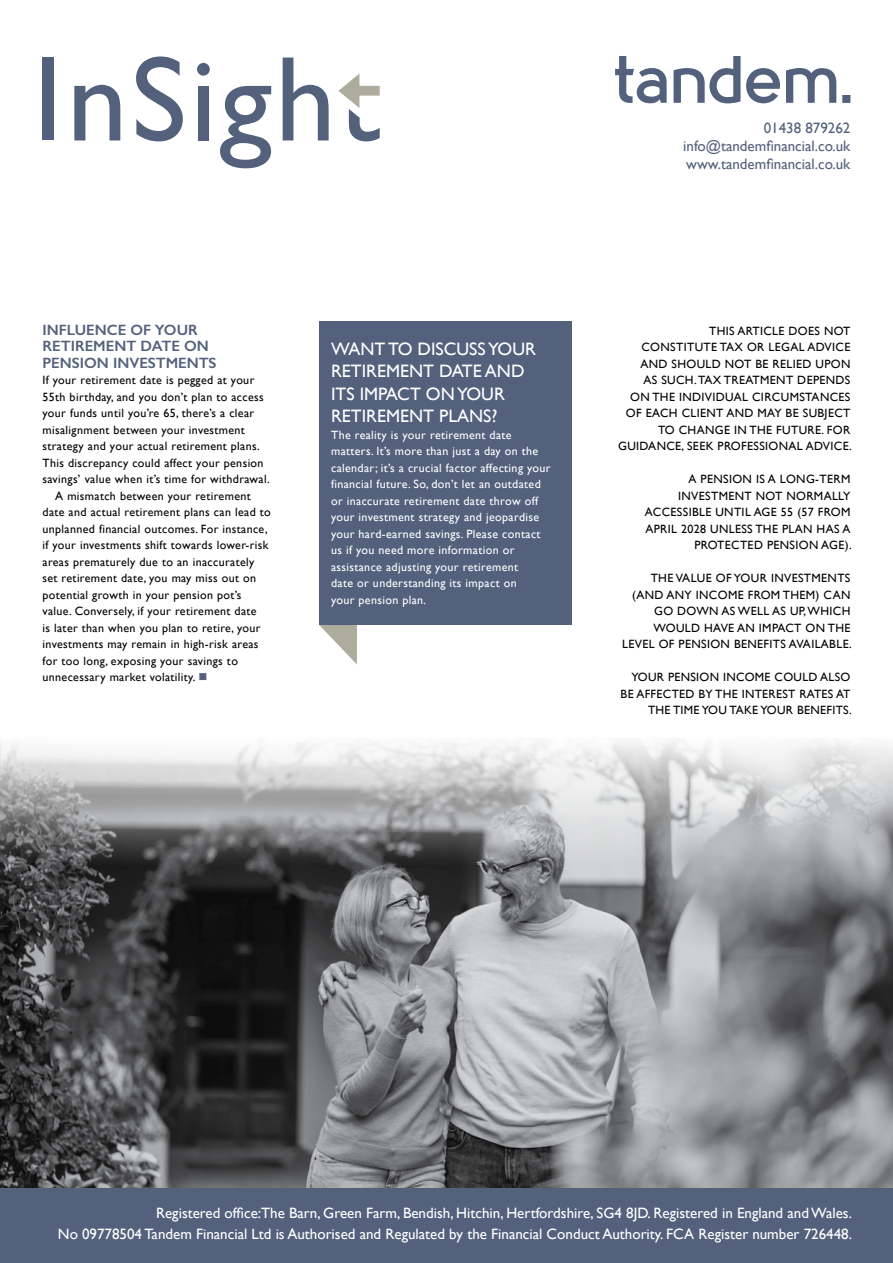
<style>
.page{position:relative;width:893px;height:1263px;background:#fff}
.page>*{position:absolute;margin:0;border:0;box-sizing:border-box;transform-origin:0 0}
.t1{font:18px/22.5px "Gill Sans";color:#fff}
.t2{font:15px/21px "Gill Sans";color:#fff;text-align:right}
.t3{font:15px/18px "Gill Sans";color:#53617d;text-align:justify}
.t4{font:600 15px/16.5px "Gill Sans";color:#53617d}
.t5{font:12px/16.5px "Gill Sans";letter-spacing:.03em;color:#000;text-align:right}
.t6{font:12px/16.5px "Gill Sans";letter-spacing:.03em;color:#fff}
.s1{color:#53617d}
</style>
<div class="page">
<img style="left:0;top:740px;width:893px;height:448px">
<svg style="left:319px;top:625px;width:38px;height:39px"></svg>
<div style="left:319px;top:321px;width:252px;height:304px;background:#53617d"></div>
<div style="left:0;top:1188px;width:893px;height:75px;background:#53617d"></div>
<svg style="left:615px;top:56px;width:235px;height:48px"></svg>
<div style="left:43px;top:58px;width:11px;height:82px;background:#53617d"></div>
<svg style="left:136px;top:56px;width:47px;height:85px"></svg>
<div style="left:198px;top:86px;width:11px;height:54px;background:#53617d"></div>
<svg style="left:74px;top:85px;width:46px;height:55px"></svg>
<svg style="left:220px;top:86px;width:51px;height:82px"></svg>
<svg style="left:197px;top:63px;width:13px;height:13px"></svg>
<svg style="left:283px;top:58px;width:46px;height:82px"></svg>
<svg style="left:338px;top:74px;width:42px;height:67px"></svg>
<p class="t4" style="left:43px;top:321px;width:176px">INFLUENCE OF YOUR<br>RETIREMENT DATE ON<br>PENSION INVESTMENTS</p>
<p class="t5" style="left:43px;top:372px;width:213px">If your retirement date is pegged at your</p>
<p class="t5" style="left:43px;top:388px;width:223px">55th birthday, and you don’t plan to access</p>
<p class="t5" style="left:43px;top:405px;width:213px">your funds until you’re 65, there’s a clear</p>
<p class="t5" style="left:43px;top:421px;width:204px">misalignment between your investment</p>
<p class="t5" style="left:43px;top:438px;width:219px">strategy and your actual retirement plans.</p>
<p class="t5" style="left:43px;top:454px;width:223px">This discrepancy could affect your pension</p>
<p class="t5" style="left:43px;top:471px;width:229px">savings’ value when it’s time for withdrawal.</p>
<p class="t5" style="left:55px;top:487px;width:197px">A mismatch between your retirement</p>
<p class="t5" style="left:43px;top:504px;width:230px">date and actual retirement plans can lead to</p>
<p class="t5" style="left:43px;top:520px;width:227px">unplanned financial outcomes. For instance,</p>
<p class="t5" style="left:43px;top:537px;width:228px">if your investments shift towards lower-risk</p>
<p class="t5" style="left:43px;top:553px;width:213px">areas prematurely due to an inaccurately</p>
<p class="t5" style="left:43px;top:570px;width:215px">set retirement date, you may miss out on</p>
<p class="t5" style="left:43px;top:586px;width:200px">potential growth in your pension pot’s</p>
<p class="t5" style="left:43px;top:603px;width:216px">value. Conversely, if your retirement date</p>
<p class="t5" style="left:43px;top:619px;width:220px">is later than when you plan to retire, your</p>
<p class="t5" style="left:43px;top:636px;width:218px">investments may remain in high-risk areas</p>
<p class="t5" style="left:43px;top:652px;width:197px">for too long, exposing your savings to</p>
<p class="t5" style="left:43px;top:669px;width:166px">unnecessary market volatility. <span class="s1">■</span></p>
<h1 class="t1" style="left:331px;top:337px;width:206px">WANT TO DISCUSS YOUR<br>RETIREMENT DATE AND<br>ITS IMPACT ON YOUR<br>RETIREMENT PLANS?</h1>
<p class="t6" style="left:331px;top:426px;width:221px">The reality is your retirement date matters. It’s more than just a day on the calendar; it’s a crucial factor affecting your financial future. So, don’t let an outdated or inaccurate retirement date throw off your investment strategy and jeopardise your hard-earned savings. Please contact us if you need more information or assistance adjusting your retirement<br>date or understanding its impact on<br>your pension plan.</p>
<p class="t3" style="left:683px;top:119px;width:169px;text-indent:81px">01438 879262 info@tandemfinancial.co.uk www.tandemfinancial.co.uk</p>
<p class="t5" style="left:618px;top:322px;width:235px">THIS ARTICLE DOES NOT<br>CONSTITUTE TAX OR LEGAL ADVICE<br>AND SHOULD NOT BE RELIED UPON<br>AS SUCH. TAX TREATMENT DEPENDS<br>ON THE INDIVIDUAL CIRCUMSTANCES<br>OF EACH CLIENT AND MAY BE SUBJECT<br>TO CHANGE IN THE FUTURE. FOR<br>GUIDANCE, SEEK PROFESSIONAL ADVICE.</p>
<p class="t5" style="left:645px;top:471px;width:208px">A PENSION IS A LONG-TERM<br>INVESTMENT NOT NORMALLY<br>ACCESSIBLE UNTIL AGE 55 (57 FROM<br>APRIL 2028 UNLESS THE PLAN HAS A<br>PROTECTED PENSION AGE).</p>
<p class="t5" style="left:622px;top:570px;width:231px">THE VALUE OF YOUR INVESTMENTS (AND ANY INCOME FROM THEM) CAN<br>GO DOWN AS WELL AS UP, WHICH<br>WOULD HAVE AN IMPACT ON THE<br>LEVEL OF PENSION BENEFITS AVAILABLE.</p>
<p class="t5" style="left:621px;top:669px;width:233px">YOUR PENSION INCOME COULD ALSO<br>BE AFFECTED BY THE INTEREST RATES AT<br>THE TIME YOU TAKE YOUR BENEFITS.</p>
<p class="t2" style="left:58px;top:1202px;width:795px">Registered office:The Barn, Green Farm, Bendish, Hitchin, Hertfordshire, SG4 8JD. Registered in England and Wales.<br>No 09778504 Tandem Financial Ltd is Authorised and Regulated by the Financial Conduct Authority. FCA Register number 726448.</p>
</div>
